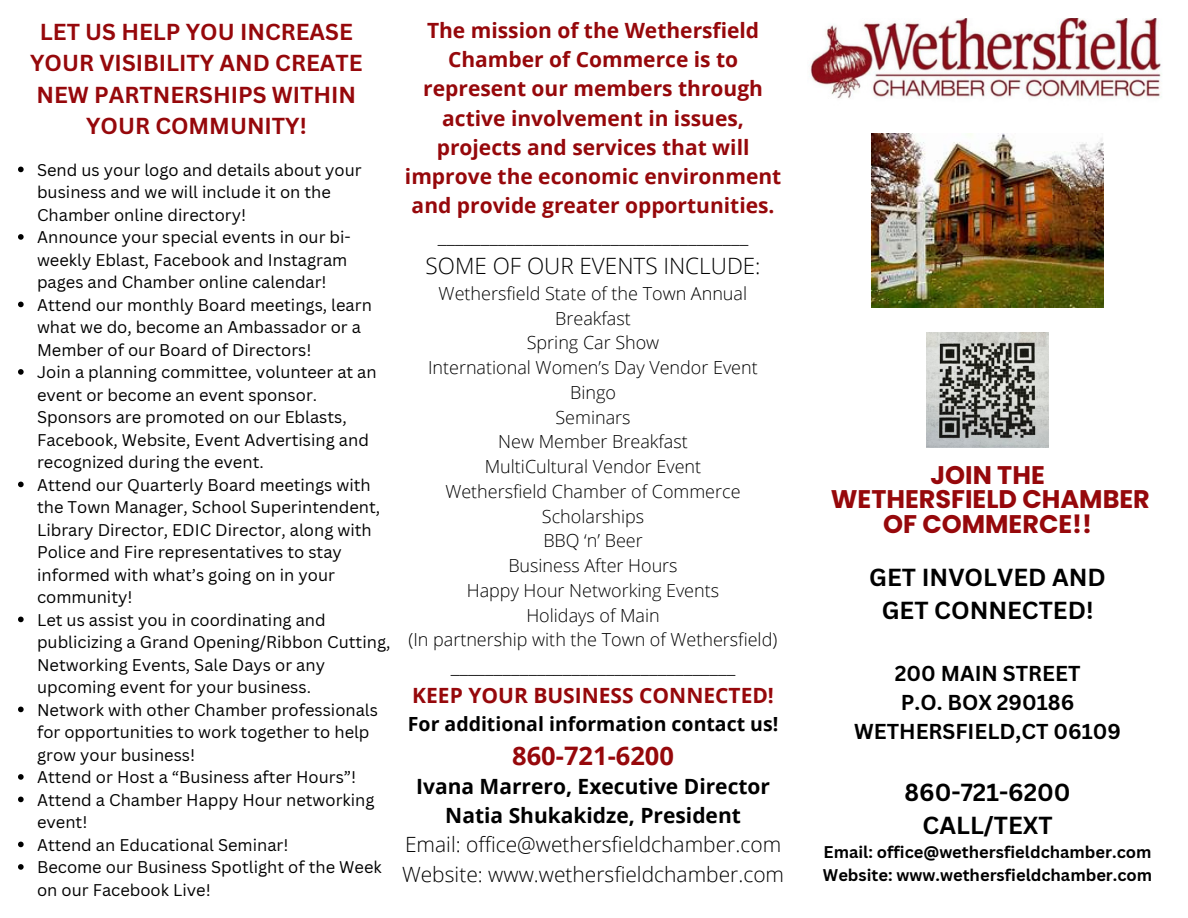
<style>
.page{position:relative;width:1188px;height:918px;background:#fff}
.page>*{position:absolute;margin:0;border:0;box-sizing:border-box;transform-origin:0 0}
.t1{font:700 25.5px/24.8px "Poppins";color:#96080b;text-align:center}
.t2{font:700 25.5px "Open Sans";color:#96080b}
.t3{font:700 24px/32.7px "Canva Sans";color:#000;text-align:center}
.t4{font:700 22.5px/31.5px "Canva Sans";color:#96080b;text-align:center}
.t5{font:300 22.5px "Open Sans";color:#000}
.t6{font:700 21px/29.2px "Open Sans";color:#96080b;text-align:center}
.t7{font:300 21px/29.2px "Open Sans";color:#000;text-align:center}
.t8{font:700 21px/29.2px "Canva Sans";color:#000;text-align:center}
.t9{font:700 19.5px "Open Sans";color:#000}
.t10{font:300 18px/24.8px "Open Sans";color:#000;text-align:center}
.t11{font:16.5px/22.5px "Canva Sans";color:#000}
.t12{font:700 16.5px/22.5px "Canva Sans";color:#000}
.s1{font-weight:300;color:#000}
.s2{font-weight:700;color:#96080b}
.s3{font-weight:700}
</style>
<div class="page">
<img style="left:810px;top:18px;width:352px;height:81px">
<img style="left:872px;top:134px;width:232px;height:174px">
<img style="left:927px;top:332px;width:121px;height:115px">
<svg style="left:18px;top:167px;width:6px;height:5px"></svg>
<svg style="left:18px;top:234px;width:6px;height:6px"></svg>
<svg style="left:18px;top:302px;width:6px;height:5px"></svg>
<svg style="left:18px;top:369px;width:6px;height:6px"></svg>
<svg style="left:18px;top:482px;width:6px;height:5px"></svg>
<svg style="left:18px;top:617px;width:6px;height:5px"></svg>
<svg style="left:18px;top:707px;width:6px;height:5px"></svg>
<svg style="left:18px;top:774px;width:6px;height:6px"></svg>
<svg style="left:18px;top:797px;width:6px;height:5px"></svg>
<svg style="left:18px;top:842px;width:6px;height:5px"></svg>
<svg style="left:18px;top:864px;width:6px;height:6px"></svg>
<p class="t4" style="left:30px;top:15px;width:334px">LET US HELP YOU INCREASE<br>YOUR VISIBILITY AND CREATE<br>NEW PARTNERSHIPS WITHIN<br>YOUR COMMUNITY!</p>
<p class="t11" style="left:37px;top:158px;width:326px">Send us your logo and details about your business and we will include it on the<br>Chamber online directory!</p>
<p class="t11" style="left:37px;top:225px;width:315px">Announce your special events in our bi&shy;weekly Eblast, Facebook and Instagram pages and Chamber online calendar!</p>
<p class="t11" style="left:37px;top:293px;width:336px">Attend our monthly Board meetings, learn what we do, become an Ambassador or a<br>Member of our Board of Directors!</p>
<h3 class="t11" style="left:37px;top:360px;width:341px">Join a planning committee, volunteer at an event or become an event sponsor.<br>Sponsors are promoted on our Eblasts, Facebook, Website, Event Advertising and recognized during the event.</h3>
<p class="t11" style="left:37px;top:473px;width:345px">Attend our Quarterly Board meetings with the Town Manager, School Superintendent, Library Director, EDIC Director, along with Police and Fire representatives to stay informed with what’s going on in your community!</p>
<p class="t11" style="left:37px;top:608px;width:355px">Let us assist you in coordinating and publicizing a Grand Opening/Ribbon Cutting, Networking Events, Sale Days or any upcoming event for your business.</p>
<p class="t11" style="left:37px;top:698px;width:342px">Network with other Chamber professionals for opportunities to work together to help grow your business!</p>
<h1 class="t11" style="left:37px;top:765px;width:321px">Attend or Host a “Business after Hours”!</h1>
<h1 class="t11" style="left:37px;top:788px;width:339px">Attend a Chamber Happy Hour networking event!</h1>
<h2 class="t11" style="left:37px;top:833px;width:253px">Attend an Educational Seminar!</h2>
<h4 class="t11" style="left:37px;top:855px;width:346px">Become our Business Spotlight of the Week on our Facebook Live!</h4>
<p class="t6" style="left:405px;top:15px;width:378px">The mission of the Wethersfield<br>Chamber of Commerce is to represent our members through active involvement in issues, projects and services that will improve the economic environment and provide greater opportunities. <span class="s1">____________________________________</span></p>
<p class="t5" style="left:426px;top:250px;width:336px">SOME OF OUR EVENTS INCLUDE:</p>
<p class="t10" style="left:408px;top:281px;width:370px">Wethersfield State of the Town Annual<br>Breakfast<br>Spring Car Show<br>International Women’s Day Vendor Event<br>Bingo<br>Seminars<br>New Member Breakfast<br>MultiCultural Vendor Event<br>Wethersfield Chamber of Commerce<br>Scholarships<br>BBQ ‘n’ Beer<br>Business After Hours<br>Happy Hour Networking Events<br>Holidays of Main<br>(In partnership with the Town of Wethersfield)</p>
<p class="t7" style="left:412px;top:651px;width:363px">_________________________________<br><span class="s2">KEEP YOUR BUSINESS CONNECTED!</span></p>
<p class="t9" style="left:408px;top:710px;width:372px">For additional information contact us!</p>
<p class="t2" style="left:512px;top:737px;width:163px">860-721-6200</p>
<p class="t7" style="left:402px;top:771px;width:384px"><span class="s3">Ivana Marrero, Executive Director Natia Shukakidze, President<br></span>Email: office@wethersfieldchamber.com Website: www.wethersfieldchamber.com</p>
<p class="t1" style="left:831px;top:462px;width:321px">JOIN THE<br>WETHERSFIELD CHAMBER<br>OF COMMERCE!!</p>
<p class="t3" style="left:869px;top:561px;width:238px">GET INVOLVED AND<br>GET CONNECTED!</p>
<p class="t8" style="left:854px;top:658px;width:268px">200 MAIN STREET<br>P.O. BOX 290186<br>WETHERSFIELD,CT 06109</p>
<p class="t3" style="left:905px;top:775px;width:168px">860-721-6200<br>CALL/TEXT</p>
<p class="t12" style="left:823px;top:841px;width:331px">Email: office@wethersfieldchamber.com<br>Website: www.wethersfieldchamber.com</p>
</div>
